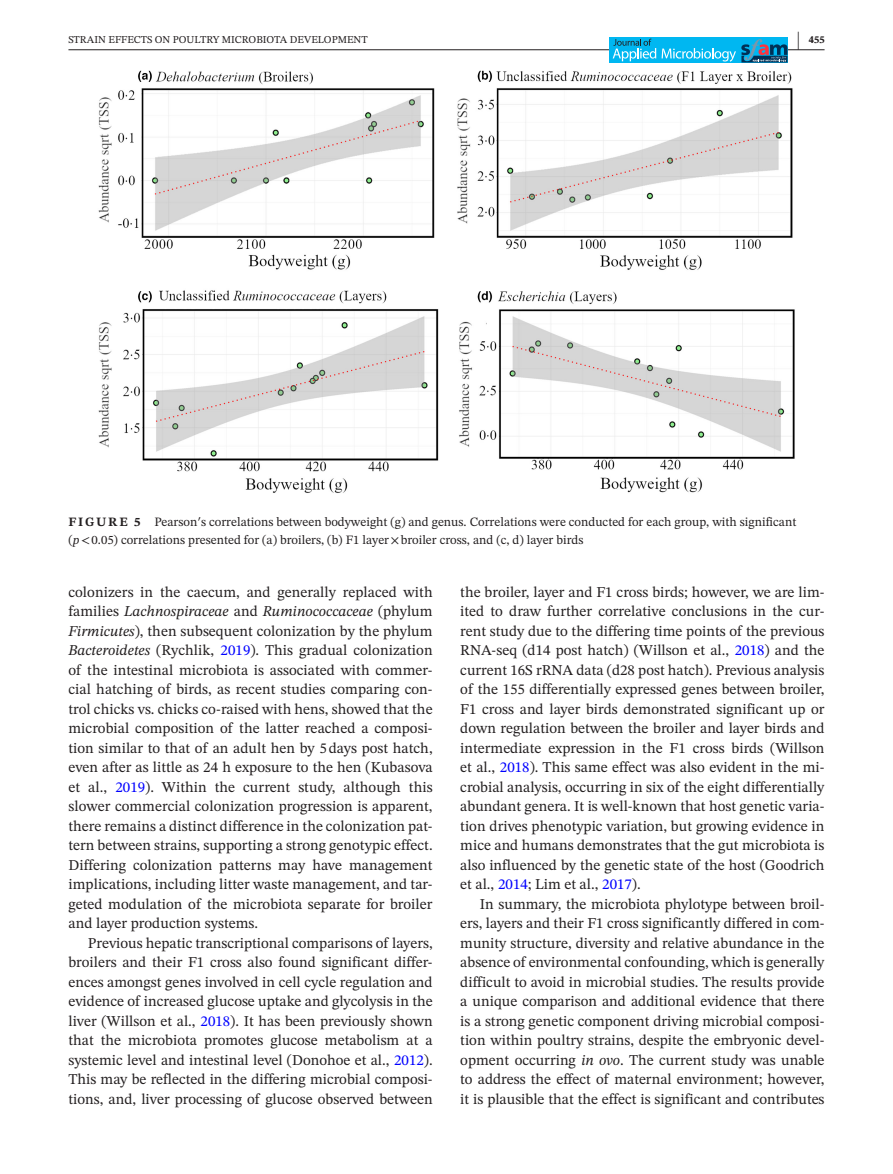
<style>
.page{position:relative;width:893px;height:1174px;background:#fff}
.page>*{position:absolute;margin:0;border:0;box-sizing:border-box;transform-origin:0 0}
.t1{font:700 21px "STIX Two Text";color:#231f20;scale:.42 1}
.t2{font:15px/19.5px "STIX Two Text";color:#231f20;text-align:justify}
.t3{font:12.75px/18px "STIX Two Text";color:#231f20}
.t4{font:10.5px "STIX Two Text";color:#231f20}
.t5{font:700 10.5px "STIX Two Text";color:#231f20}
.s1{font-weight:700}
.s2{font-style:italic}
.s3{color:#00f}
</style>
<div class="page">
<hr style="left:68px;top:49px;width:756px;height:1px;background:#231f20">
<div style="left:609px;top:37px;width:178px;height:25px;background:#00b7f1"></div>
<svg style="left:662px;top:39px;width:125px;height:23px"></svg>
<svg style="left:613px;top:39px;width:43px;height:22px"></svg>
<img style="left:98px;top:70px;width:697px;height:423px">
<h1 class="t1" style="left:797px;top:24px;width:8px">|</h1>
<p class="t4" style="left:68px;top:32px;width:301px">STRAIN EFFECTS ON POULTRY MICROBIOTA DEVELOPMENT</p>
<p class="t5" style="left:809px;top:32px;width:17px">455</p>
<p class="t3" style="left:68px;top:512px;width:729px"><span class="s1">FIGURE 5</span> Pearson′s correlations between bodyweight (g) and genus. Correlations were conducted for each group, with significant (<span class="s2">p</span>&lt;0.05) correlations presented for (a) broilers, (b) F1 layer×broiler cross, and (c, d) layer birds</p>
<p class="t2" style="left:68px;top:582px;width:366px">colonizers in the caecum, and generally replaced with families <span class="s2">Lachnospiraceae</span> and <span class="s2">Ruminococcaceae</span> (phylum <span class="s2">Firmicutes</span>), then subsequent colonization by the phylum <span class="s2">Bacteroidetes</span> (Rychlik, <span class="s3">2019</span>). This gradual colonization of the intestinal microbiota is associated with commer&shy;cial hatching of birds, as recent studies comparing con&shy;trol chicks vs. chicks co-raised with hens, showed that the microbial composition of the latter reached a composi&shy;tion similar to that of an adult hen by 5days post hatch, even after as little as 24 h exposure to the hen (Kubasova et al., <span class="s3">2019</span>). Within the current study, although this slower commercial colonization progression is apparent, there remains a distinct difference in the colonization pat&shy;tern between strains, supporting a strong genotypic effect.<br>Differing colonization patterns may have management implications, including litter waste management, and tar&shy;geted modulation of the microbiota separate for broiler and layer production systems.</p>
<p class="t2" style="left:68px;top:933px;width:366px;text-indent:20px">Previous hepatic transcriptional comparisons of layers, broilers and their F1 cross also found significant differ&shy;ences amongst genes involved in cell cycle regulation and evidence of increased glucose uptake and glycolysis in the liver (Willson et al., <span class="s3">2018</span>). It has been previously shown that the microbiota promotes glucose metabolism at a systemic level and intestinal level (Donohoe et al., <span class="s3">2012</span>).<br>This may be reflected in the differing microbial composi&shy;tions, and, liver processing of glucose observed between</p>
<p class="t2" style="left:460px;top:582px;width:366px">the broiler, layer and F1 cross birds; however, we are lim&shy;ited to draw further correlative conclusions in the cur&shy;rent study due to the differing time points of the previous RNA-seq (d14 post hatch) (Willson et al., <span class="s3">2018</span>) and the current 16S rRNA data (d28 post hatch). Previous analysis of the 155 differentially expressed genes between broiler, F1 cross and layer birds demonstrated significant up or down regulation between the broiler and layer birds and intermediate expression in the F1 cross birds (Willson et al., <span class="s3">2018</span>). This same effect was also evident in the mi&shy;crobial analysis, occurring in six of the eight differentially abundant genera. It is well-known that host genetic varia&shy;tion drives phenotypic variation, but growing evidence in mice and humans demonstrates that the gut microbiota is also influenced by the genetic state of the host (Goodrich et al., <span class="s3">2014</span>; Lim et al., <span class="s3">2017</span>).</p>
<p class="t2" style="left:460px;top:894px;width:366px;text-indent:20px">In summary, the microbiota phylotype between broil&shy;ers, layers and their F1 cross significantly differed in com&shy;munity structure, diversity and relative abundance in the absence of environmental confounding, which is generally difficult to avoid in microbial studies. The results provide a unique comparison and additional evidence that there is a strong genetic component driving microbial composi&shy;tion within poultry strains, despite the embryonic devel&shy;opment occurring <span class="s2">in ovo</span>. The current study was unable to address the effect of maternal environment; however, it is plausible that the effect is significant and contributes</p>
</div>
